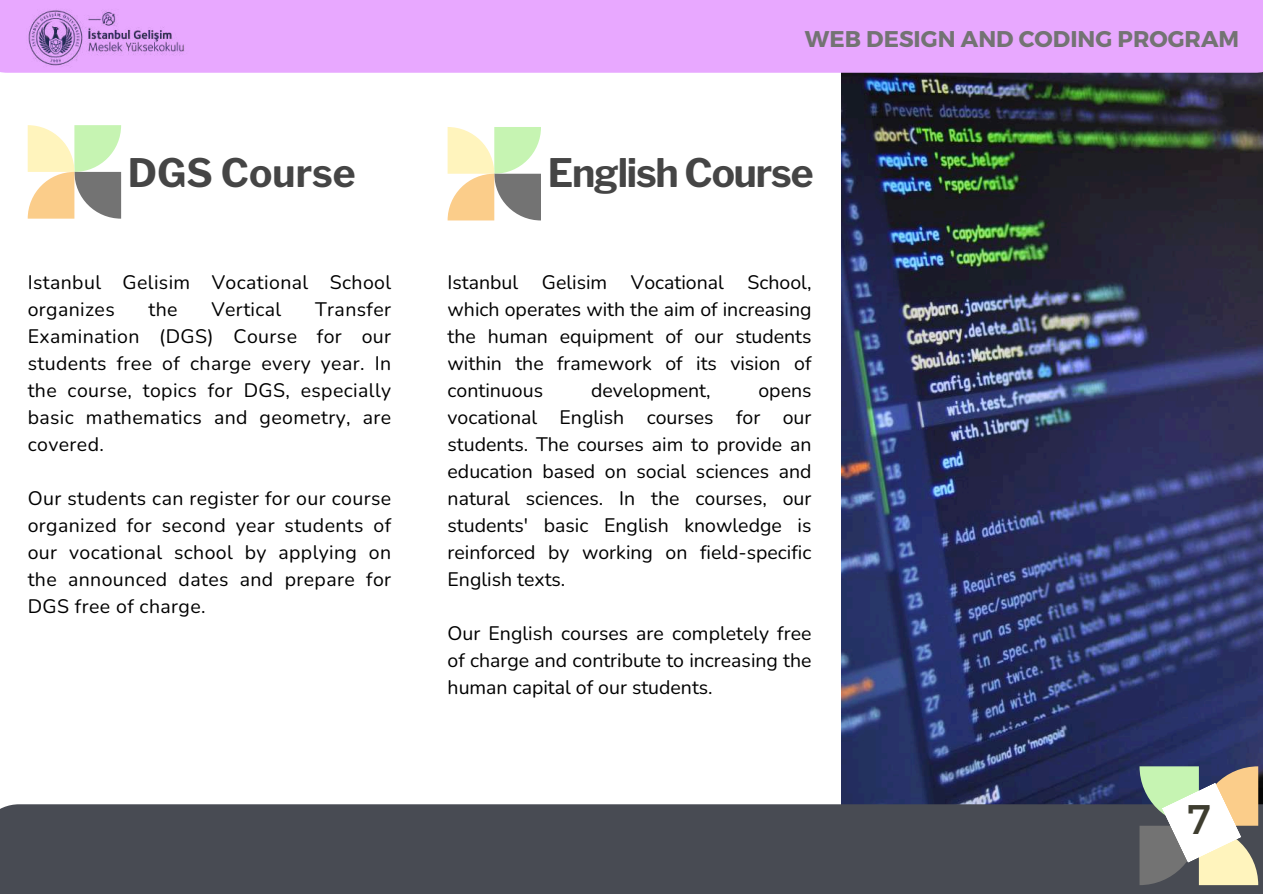
<style>
.page{position:relative;width:1263px;height:894px;background:#fff}
.page>*{position:absolute;margin:0;border:0;box-sizing:border-box;transform-origin:0 0}
.t1{font:41.25px "Montserrat";color:#3e3d2f}
.t2{font:700 39px "Libre Franklin";letter-spacing:-.03em;color:#454545}
.t3{font:700 39px "Libre Franklin";color:#454545}
.t4{font:700 22.8px "Montserrat";color:#737373}
.t5{font:19.5px/27px "Nunito";color:#000;text-align:justify}
.t6{font:19.5px/27px "Nunito";letter-spacing:.02em;color:#000}
</style>
<div class="page">
<img style="left:842px;top:73px;width:421px;height:731px">
<div style="left:0;top:0;width:1263px;height:73px;background:#e8a8ff"></div>
<div style="left:0;top:804px;width:1263px;height:89px;background:#484b53"></div>
<img style="left:20px;top:10px;width:171px;height:63px">
<svg style="left:1139px;top:766px;width:119px;height:118px"></svg>
<svg style="left:448px;top:127px;width:93px;height:93px"></svg>
<svg style="left:28px;top:125px;width:93px;height:93px"></svg>
<p class="t4" style="left:805px;top:24px;width:436px">WEB DESIGN AND CODING PROGRAM</p>
<h2 class="t3" style="left:128px;top:149px;width:229px">DGS Course</h2>
<h2 class="t2" style="left:548px;top:149px;width:267px">English Course</h2>
<p class="t6" style="left:28px;top:269px;width:365px">Istanbul Gelisim Vocational School organizes</p>
<p class="t5" style="left:149px;top:296px;width:31px">the</p>
<p class="t6" style="left:211px;top:296px;width:71px">Vertical</p>
<p class="t5" style="left:28px;top:296px;width:365px;text-indent:287px">Transfer Examination (DGS) Course for our students free of charge every year. In the course, topics for DGS, especially basic mathematics and geometry, are covered.</p>
<p class="t5" style="left:28px;top:485px;width:365px">Our students can register for our course organized for second year students of our vocational school by applying on the announced dates and prepare for DGS free of charge.</p>
<p class="t5" style="left:448px;top:269px;width:365px">Istanbul Gelisim Vocational School, which operates with the aim of increasing the human equipment of our students within the framework of its vision of continuous</p>
<p class="t5" style="left:591px;top:377px;width:121px">development,</p>
<p class="t5" style="left:448px;top:377px;width:365px;text-indent:311px">opens vocational English courses for our students. The courses aim to provide an education based on social sciences and natural sciences. In the courses, our students' basic English knowledge is reinforced by working on field-specific English texts.</p>
<p class="t5" style="left:448px;top:620px;width:365px">Our English courses are completely free of charge and contribute to increasing the human capital of our students.</p>
<h1 class="t1" style="left:1187px;top:792px;width:25px">7</h1>
</div>
